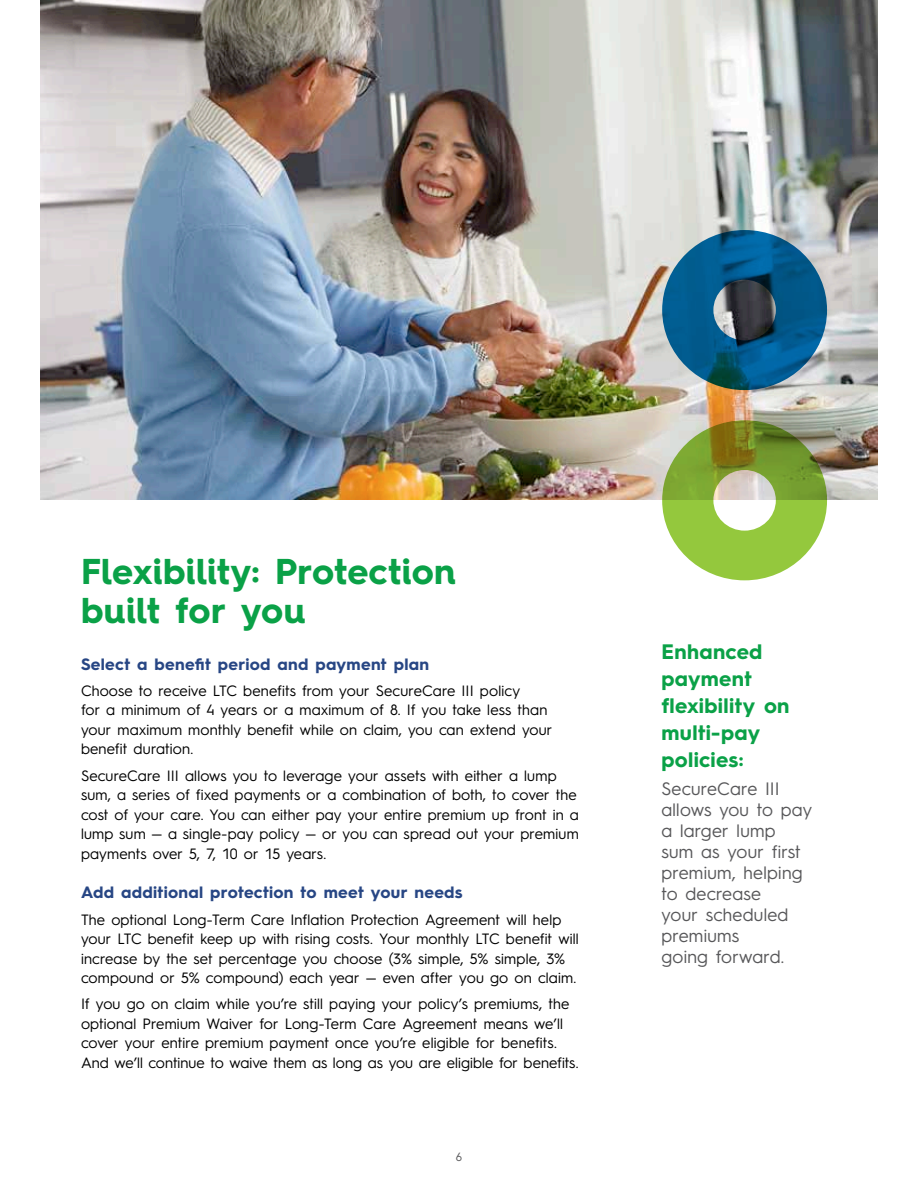
<style>
.page{position:relative;width:918px;height:1188px;background:#fff}
.page>*{position:absolute;margin:0;border:0;box-sizing:border-box;transform-origin:0 0}
.t1{font:700 36px/39px "Hurme Geometric Sans 4";letter-spacing:.01em;color:#0aa147}
.t2{font:700 21px/27px "Hurme Geometric Sans 3";letter-spacing:.015em;color:#0aa147}
.t3{font:18px/21px "Hurme Geometric Sans 3";letter-spacing:.015em;color:#58585a}
.t4{font:700 16.5px "Hurme Geometric Sans 3";letter-spacing:.02em;color:#274684}
.t5{font:15px/19.5px "Hurme Geometric Sans 3";letter-spacing:.01em;color:#000}
.t6{font:12px "Hurme Geometric Sans 3";color:#58585a}
</style>
<div class="page">
<img style="left:40px;top:0;width:838px;height:500px">
<svg style="left:662px;top:420px;width:165px;height:160px"></svg>
<svg style="left:662px;top:230px;width:165px;height:160px;background:#377293"></svg>
<h1 class="t1" style="left:81px;top:551px;width:377px">Flexibility: Protection built for you</h1>
<p class="t4" style="left:81px;top:652px;width:350px">Select a benefit period and payment plan</p>
<p class="t5" style="left:81px;top:680px;width:473px">Choose to receive LTC benefits from your SecureCare III policy<br>for a minimum of 4 years or a maximum of 8. If you take less than your maximum monthly benefit while on claim, you can extend your benefit duration.</p>
<p class="t5" style="left:81px;top:765px;width:499px">SecureCare III allows you to leverage your assets with either a lump sum, a series of fixed payments or a combination of both, to cover the cost of your care. You can either pay your entire premium up front in a lump sum — a single-pay policy — or you can spread out your premium payments over 5, 7, 10 or 15 years.</p>
<p class="t4" style="left:81px;top:881px;width:383px">Add additional protection to meet your needs</p>
<p class="t5" style="left:81px;top:909px;width:499px">The optional Long-Term Care Inflation Protection Agreement will help your LTC benefit keep up with rising costs. Your monthly LTC benefit will increase by the set percentage you choose (3% simple, 5% simple, 3% compound or 5% compound) each year — even after you go on claim.</p>
<p class="t5" style="left:81px;top:993px;width:499px">If you go on claim while you’re still paying your policy’s premiums, the optional Premium Waiver for Long-Term Care Agreement means we’ll cover your entire premium payment once you’re eligible for benefits.<br>And we’ll continue to waive them as long as you are eligible for benefits.</p>
<p class="t6" style="left:456px;top:1148px;width:8px">6</p>
<h2 class="t2" style="left:662px;top:637px;width:130px">Enhanced payment flexibility on multi-pay policies:</h2>
<p class="t3" style="left:662px;top:777px;width:152px">SecureCare III allows you to pay a larger lump sum as your first premium, helping to decrease<br>your scheduled premiums<br>going forward.</p>
</div>
